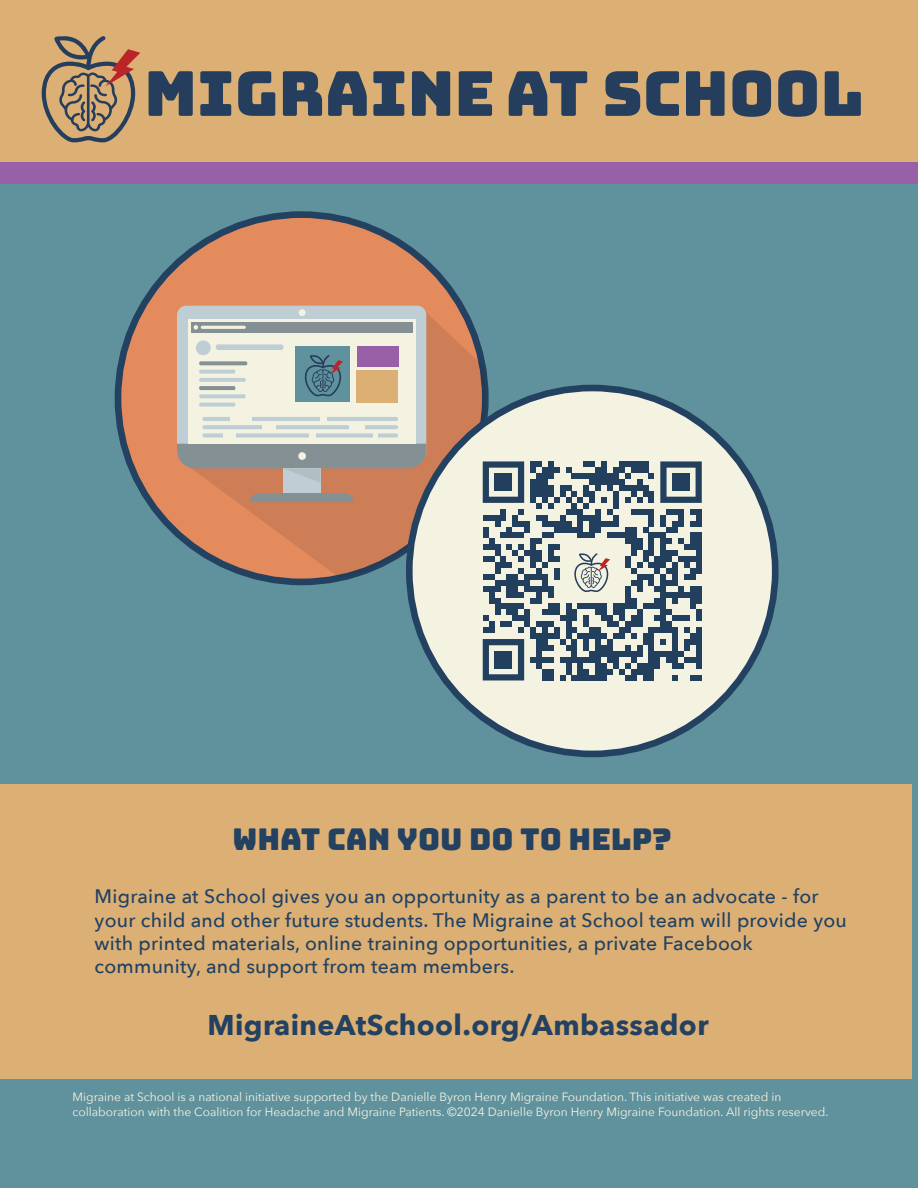
<style>
.page{position:relative;width:918px;height:1188px;background:#60929d}
.page>*{position:absolute;margin:0;border:0;box-sizing:border-box;transform-origin:0 0}
.t1{font:30px "Bungee";color:#234161}
.t2{font:700 28.5px "Avenir Next";letter-spacing:.015em;color:#234161}
.t3{font:500 19.5px/23.4px "Avenir Next";letter-spacing:.015em;color:#234161}
.t4{font:12px/14.4px "Avenir Next";color:#f4f3e2}
</style>
<div class="page">
<div style="left:0;top:0;width:918px;height:163px;background:#dcb074"></div>
<div style="left:0;top:162px;width:918px;height:22px;background:#9860a7"></div>
<div style="left:0;top:784px;width:911px;height:295px;background:#dcb074"></div>
<div style="left:118px;top:215px;width:367px;height:367px;background:#e48b5e;border-radius:50%"></div>
<svg style="left:177px;top:312px;width:309px;height:266px;fill:#cd7e56"></svg>
<div style="left:177px;top:306px;width:249px;height:154px;background:#beced4;border-radius:9px"></div>
<div style="left:299px;top:309px;width:7px;height:7px;background:#f4f3e2;border-radius:50%"></div>
<div style="left:283px;top:468px;width:38px;height:25px;background:#beced4"></div>
<svg style="left:177px;top:444px;width:249px;height:39px;background:#a18e83"></svg>
<svg style="left:250px;top:493px;width:104px;height:9px"></svg>
<div style="left:188px;top:319px;width:227px;height:125px;background:#f4f3e2"></div>
<div style="left:191px;top:322px;width:222px;height:10px;background:#859094"></div>
<hr style="left:201px;top:326px;width:45px;height:3px;background:#f4f3e2;border-radius:2px">
<svg style="left:194px;top:325px;width:4px;height:5px"></svg>
<div style="left:216px;top:344px;width:67px;height:6px;background:#beced4;border-radius:3px"></div>
<div style="left:196px;top:340px;width:15px;height:15px;background:#beced4;border-radius:50%"></div>
<svg style="left:199px;top:361px;width:48px;height:4px"></svg>
<svg style="left:199px;top:370px;width:36px;height:4px"></svg>
<svg style="left:199px;top:403px;width:36px;height:4px"></svg>
<hr style="left:199px;top:378px;width:47px;height:4px;background:#beced4;border-radius:2px">
<svg style="left:199px;top:386px;width:36px;height:4px"></svg>
<svg style="left:199px;top:394px;width:47px;height:4px"></svg>
<hr style="left:202px;top:417px;width:196px;height:4px;background:#beced4;border-radius:2px">
<hr style="left:202px;top:425px;width:196px;height:4px;background:#beced4;border-radius:2px">
<div style="left:202px;top:433px;width:196px;height:5px;background:#beced4;border-radius:2px"></div>
<div style="left:231px;top:415px;width:21px;height:9px;background:#f4f3e2"></div>
<div style="left:263px;top:424px;width:13px;height:7px;background:#f4f3e2"></div>
<svg style="left:321px;top:417px;width:6px;height:4px"></svg>
<div style="left:349px;top:424px;width:16px;height:7px;background:#f4f3e2"></div>
<svg style="left:310px;top:433px;width:6px;height:5px"></svg>
<div style="left:223px;top:433px;width:12px;height:5px;background:#f4f3e2"></div>
<svg style="left:373px;top:433px;width:5px;height:5px"></svg>
<div style="left:296px;top:346px;width:54px;height:56px;background:#60929d"></div>
<div style="left:357px;top:346px;width:41px;height:21px;background:#9860a7"></div>
<div style="left:356px;top:370px;width:42px;height:33px;background:#dcb074"></div>
<svg style="left:305px;top:355px;width:38px;height:41px"></svg>
<svg style="left:409px;top:388px;width:366px;height:366px;background:#e5e6d8"></svg>
<svg style="left:483px;top:461px;width:219px;height:219px;background:#8c99a0"></svg>
<svg style="left:149px;top:71px;width:44px;height:45px"></svg>
<svg style="left:200px;top:71px;width:31px;height:45px"></svg>
<svg style="left:238px;top:71px;width:37px;height:45px"></svg>
<svg style="left:283px;top:71px;width:39px;height:45px"></svg>
<svg style="left:328px;top:71px;width:39px;height:45px"></svg>
<svg style="left:373px;top:71px;width:31px;height:45px"></svg>
<svg style="left:412px;top:71px;width:38px;height:45px;background:#455161"></svg>
<svg style="left:459px;top:71px;width:33px;height:45px"></svg>
<svg style="left:509px;top:71px;width:78px;height:45px"></svg>
<svg style="left:605px;top:71px;width:35px;height:45px"></svg>
<svg style="left:646px;top:71px;width:33px;height:45px"></svg>
<svg style="left:686px;top:71px;width:39px;height:45px"></svg>
<svg style="left:732px;top:70px;width:39px;height:47px"></svg>
<svg style="left:778px;top:70px;width:39px;height:47px"></svg>
<svg style="left:825px;top:71px;width:36px;height:45px"></svg>
<svg style="left:42px;top:36px;width:98px;height:106px"></svg>
<h1 class="t1" style="left:233px;top:822px;width:441px">WHAT CAN YOU DO TO HELP?</h1>
<p class="t3" style="left:95px;top:884px;width:754px">Migraine at School gives you an opportunity as a parent to be an advocate - for your child and other future students. The Migraine at School team will provide you with printed materials, online training opportunities, a private Facebook community, and support from team members.</p>
<h2 class="t2" style="left:208px;top:1000px;width:503px">MigraineAtSchool.org/Ambassador</h2>
<p class="t4" style="left:72px;top:1089px;width:758px">Migraine at School is a national initiative supported by the Danielle Byron Henry Migraine Foundation. This initiative was created in collaboration with the Coalition for Headache and Migraine Patients. ©2024 Danielle Byron Henry Migraine Foundation. All rights reserved.</p>
</div>
